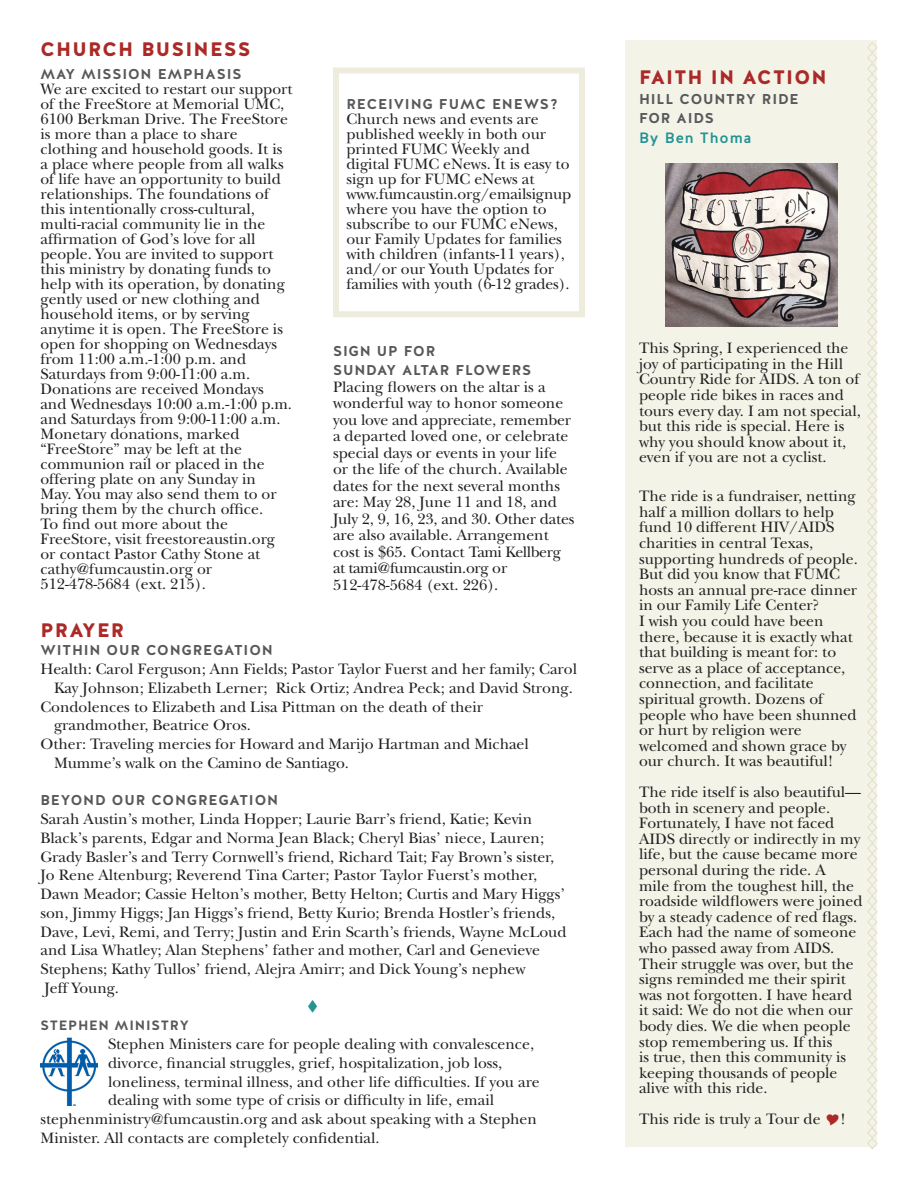
<style>
.page{position:relative;width:918px;height:1188px;background:#fff}
.page>*{position:absolute;margin:0;border:0;box-sizing:border-box;transform-origin:0 0}
.subhead_-_red{font:900 19.5px "Halis R";letter-spacing:.06em;color:#ab2a27}
.body_9_5_12{font:15.75px/18.8px "New Baskerville Std";color:#231f20}
.Normal__Web{font:15.75px/15.6px "New Baskerville Std";color:#231f20}
.subhead_-_gray_-_cap{font:15.75px/15px "New Baskerville Std";color:#231f20}
.body_9_5_12-2{font:500 15px "Halis R";letter-spacing:.06em;color:#229493}
.body_9_5_12-3{font:700 14.25px "Halis R";letter-spacing:.06em;color:#57585a}
.subhead_-_red-2{font:700 14.25px "Halis R";letter-spacing:.06em;color:#57585a}
.subhead_gray{font:700 14.25px "Halis R";letter-spacing:.06em;color:#57585a}
.subhead_-_gray_-_cap-2{font:700 14.25px "Halis R";letter-spacing:.06em;color:#57585a}
.body_9_5_12-4{font:700 13.5px "Halis R";letter-spacing:.06em;color:#57585a}
</style>
<div class="page">
<img style="left:40px;top:1038px;width:58px;height:68px">
<div style="left:626px;top:40px;width:252px;height:1108px;background:#f3f3e8"></div>
<svg style="left:866px;top:41px;width:12px;height:1108px"></svg>
<img style="left:666px;top:163px;width:171px;height:164px">
<div style="left:333px;top:68px;width:252px;height:249px;border:6px solid #eeeddd"></div>
<p class="subhead_-_red" style="left:40px;top:37px;width:212px">CHURCH BUSINESS</p>
<p class="subhead_-_gray_-_cap-2" style="left:40px;top:65px;width:203px">MAY MISSION EMPHASIS</p>
<p class="subhead_-_gray_-_cap" style="left:40px;top:82px;width:254px">We are excited to restart our support of the FreeStore at Memorial UMC, 6100 Berkman Drive. The FreeStore is more than a place to share clothing and household goods. It is a place where people from all walks of life have an opportunity to build relationships. The foundations of this intentionally cross-cultural, multi-racial community lie in the affirmation of God’s love for all people. You are invited to support this ministry by donating funds to help with its operation, by donating gently used or new clothing and household items, or by serving anytime it is open. The FreeStore is open for shopping on Wednesdays from 11:00 a.m.-1:00 p.m. and Saturdays from 9:00-11:00 a.m.<br>Donations are received Mondays and Wednesdays 10:00 a.m.-1:00 p.m.</p>
<p class="subhead_-_gray_-_cap" style="left:40px;top:412px;width:242px">and Saturdays from 9:00-11:00 a.m.</p>
<p class="subhead_-_gray_-_cap" style="left:40px;top:427px;width:238px">Monetary donations, marked “FreeStore” may be left at the communion rail or placed in the offering plate on any Sunday in<br>May. You may also send them to or bring them by the church office.<br>To find out more about the<br>FreeStore, visit freestoreaustin.org or contact Pastor Cathy Stone at</p>
<p class="subhead_-_gray_-_cap" style="left:40px;top:562px;width:173px">cathy@fumcaustin.org or</p>
<p class="subhead_-_gray_-_cap" style="left:40px;top:577px;width:167px">512-478-5684 (ext. 215).</p>
<p class="body_9_5_12-3" style="left:346px;top:95px;width:213px">RECEIVING FUMC ENEWS?</p>
<p class="body_9_5_12" style="left:346px;top:111px;width:225px;line-height:15px">Church news and events are published weekly in both our printed FUMC Weekly and digital FUMC eNews. It is easy to sign up for FUMC eNews at</p>
<p class="body_9_5_12" style="left:346px;top:185px;width:226px">www.fumcaustin.org/emailsignup</p>
<p class="body_9_5_12" style="left:346px;top:201px;width:220px;line-height:15px">where you have the option to subscribe to our FUMC eNews, our Family Updates for families with children (infants-11 years), and/or our Youth Updates for</p>
<p class="body_9_5_12" style="left:346px;top:275px;width:225px">families with youth (6-12 grades).</p>
<p class="body_9_5_12-3" style="left:333px;top:341px;width:104px">SIGN UP FOR</p>
<p class="body_9_5_12-3" style="left:333px;top:361px;width:200px">SUNDAY ALTAR FLOWERS</p>
<p class="body_9_5_12" style="left:333px;top:378px;width:243px;line-height:16.5px">Placing flowers on the altar is a wonderful way to honor someone you love and appreciate, remember a departed loved one, or celebrate special days or events in your life or the life of the church. Available dates for the next several months are: May 28, June 11 and 18, and<br>July 2, 9, 16, 23, and 30. Other dates are also available. Arrangement cost is $65. Contact Tami Kellberg at tami@fumcaustin.org or</p>
<p class="body_9_5_12" style="left:333px;top:575px;width:167px">512-478-5684 (ext. 226).</p>
<p class="subhead_-_red" style="left:40px;top:617px;width:85px">PRAYER</p>
<p class="subhead_gray" style="left:40px;top:641px;width:234px">WITHIN OUR CONGREGATION</p>
<p class="body_9_5_12" style="left:40px;top:660px;width:538px;text-align:center">Health: Carol Ferguson; Ann Fields; Pastor Taylor Fuerst and her family; Carol<br>Kay Johnson; Elizabeth Lerner; Rick Ortiz; Andrea Peck; and David Strong.</p>
<p class="body_9_5_12" style="left:54px;top:697px;width:431px;text-indent:-14px">Condolences to Elizabeth and Lisa Pittman on the death of their grandmother, Beatrice Oros.</p>
<p class="body_9_5_12" style="left:54px;top:735px;width:476px;text-indent:-14px">Other: Traveling mercies for Howard and Marijo Hartman and Michael<br>Mumme’s walk on the Camino de Santiago.</p>
<p class="body_9_5_12-3" style="left:40px;top:791px;width:239px">BEYOND OUR CONGREGATION</p>
<p class="body_9_5_12" style="left:40px;top:810px;width:493px">Sarah Austin’s mother, Linda Hopper; Laurie Barr’s friend, Katie; Kevin</p>
<p class="body_9_5_12" style="left:40px;top:828px;width:515px">Black’s parents, Edgar and Norma Jean Black; Cheryl Bias’ niece, Lauren;<br>Grady Basler’s and Terry Cornwell’s friend, Richard Tait; Fay Brown’s sister,</p>
<p class="body_9_5_12" style="left:40px;top:866px;width:498px">Jo Rene Altenburg; Reverend Tina Carter; Pastor Taylor Fuerst’s mother,</p>
<p class="body_9_5_12" style="left:40px;top:885px;width:528px">Dawn Meador; Cassie Helton’s mother, Betty Helton; Curtis and Mary Higgs’ son, Jimmy Higgs; Jan Higgs’s friend, Betty Kurio; Brenda Hostler’s friends, Dave, Levi, Remi, and Terry; Justin and Erin Scarth’s friends, Wayne McLoud and Lisa Whatley; Alan Stephens’ father and mother, Carl and Genevieve Stephens; Kathy Tullos’ friend, Alejra Amirr; and Dick Young’s nephew</p>
<p class="body_9_5_12" style="left:45px;top:978px;width:76px">Jeff Young.</p>
<p class="body_9_5_12-4" style="left:40px;top:1017px;width:150px">STEPHEN MINISTRY</p>
<p class="body_9_5_12" style="left:108px;top:1035px;width:433px">Stephen Ministers care for people dealing with convalescence, divorce, financial struggles, grief, hospitalization, job loss, loneliness, terminal illness, and other life difficulties. If you are dealing with some type of crisis or difficulty in life, email</p>
<p class="body_9_5_12" style="left:40px;top:1110px;width:498px">stephenministry@fumcaustin.org and ask about speaking with a Stephen<br>Minister. All contacts are completely confidential.</p>
<p class="subhead_-_red" style="left:639px;top:65px;width:189px">FAITH IN ACTION</p>
<p class="subhead_-_red-2" style="left:639px;top:90px;width:161px">HILL COUNTRY RIDE</p>
<p class="subhead_-_red-2" style="left:639px;top:109px;width:77px">FOR AIDS</p>
<p class="body_9_5_12-2" style="left:639px;top:128px;width:114px">By Ben Thoma</p>
<p class="body_9_5_12" style="left:639px;top:340px;width:223px;line-height:15.6px">This Spring, I experienced the joy of participating in the Hill<br>Country Ride for AIDS. A ton of people ride bikes in races and tours every day. I am not special, but this ride is special. Here is why you should know about it, even if you are not a cyclist.</p>
<p class="Normal__Web" style="left:639px;top:488px;width:220px">The ride is a fundraiser, netting half a million dollars to help fund 10 different HIV/AIDS charities in central Texas, supporting hundreds of people.<br>But did you know that FUMC hosts an annual pre-race dinner in our Family Life Center?<br>I wish you could have been there, because it is exactly what that building is meant for: to serve as a place of acceptance, connection, and facilitate spiritual growth. Dozens of people who have been shunned or hurt by religion were welcomed and shown grace by our church. It was beautiful!</p>
<p class="Normal__Web" style="left:639px;top:784px;width:225px">The ride itself is also beautiful— both in scenery and people.<br>Fortunately, I have not faced<br>AIDS directly or indirectly in my life, but the cause became more personal during the ride. A<br>mile from the toughest hill, the roadside wildflowers were joined by a steady cadence of red flags.<br>Each had the name of someone who passed away from AIDS.<br>Their struggle was over, but the signs reminded me their spirit was not forgotten. I have heard it said: We do not die when our body dies. We die when people stop remembering us. If this<br>is true, then this community is keeping thousands of people alive with this ride.</p>
<p class="Normal__Web" style="left:639px;top:1111px;width:183px">This ride is truly a Tour de</p>
</div>
